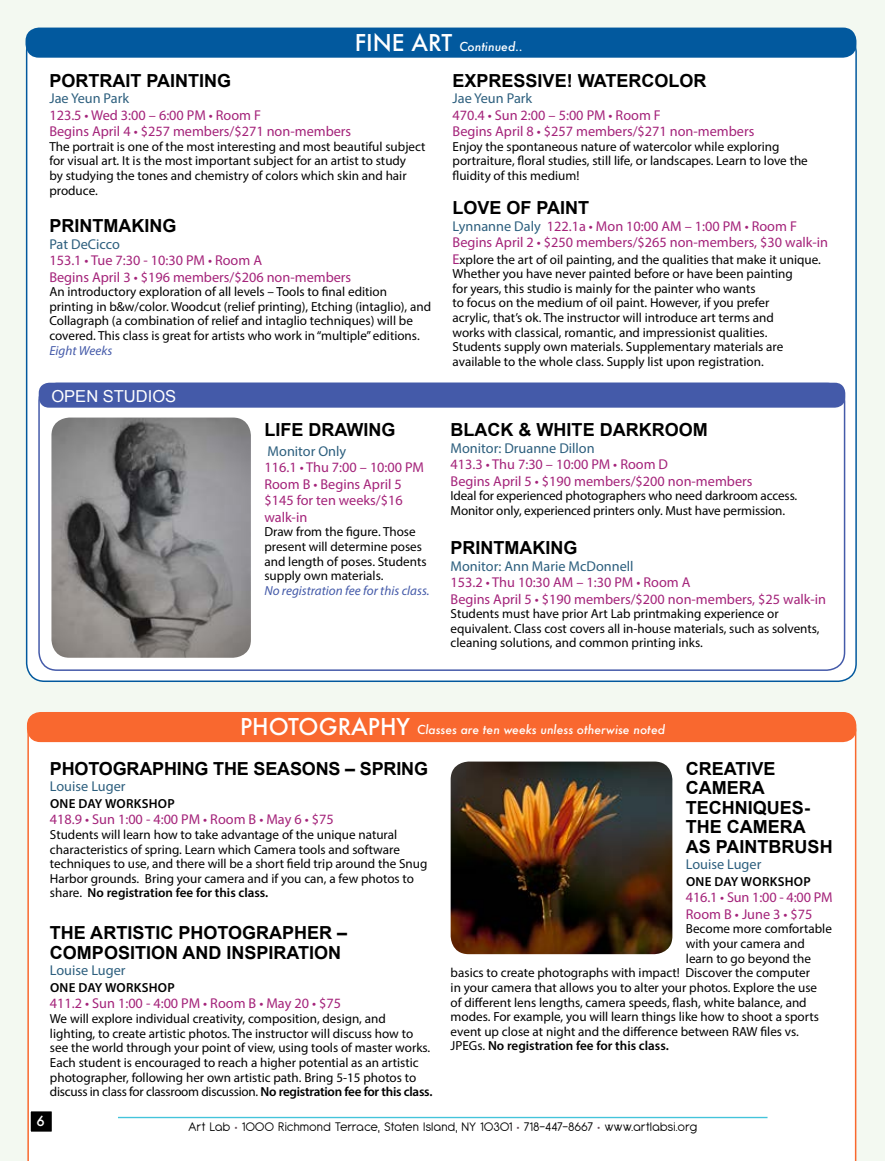
<style>
.page{position:relative;width:885px;height:1161px;background:#fff}
.page>*{position:absolute;margin:0;border:0;box-sizing:border-box;transform-origin:0 0}
.t1{font:700 18px/19.5px "Arial";color:#000}
.t2{font:16.5px "Arial";color:#fff}
.t3{font:14.25px/16.5px "Myriad Pro";color:#a4237a}
.t4{font:14.25px "Myriad Pro";color:#2d5f7e}
.t5{font:13.5px "Antipasto";letter-spacing:.04em;color:#000}
.t6{font:500 13.5px "Futura";color:#fff}
.t7{font:13.2px/14.5px "Myriad Pro";color:#000}
.t8{font:600 13.2px "Myriad Pro";letter-spacing:.005em;color:#000}
.t9{font:italic 13.2px "Myriad Pro";color:#445aa9}
.t10{font:italic 500 12px "Futura";color:#fff}
.s1{font-style:normal;font-size:22.5px}
.s2{color:#2d5f7e}
.s3{font-size:14.25px;color:#a4237a}
.s4{font-weight:600}
.s5{font-weight:400}
.s6{color:#6d5560}
</style>
<div class="page">
<div style="left:0;top:0;width:884px;height:1161px;background:#f3f9f1"></div>
<div style="left:27px;top:34px;width:828px;height:647px;background:#fff;border-radius:18px"></div>
<div style="left:26px;top:28px;width:830px;height:30px;background:#02599e;border-radius:14px"></div>
<div style="left:27px;top:712px;width:829px;height:449px;background:#fff"></div>
<div style="left:27px;top:712px;width:829px;height:30px;background:#f9682f;border-radius:14px"></div>
<div style="left:39px;top:383px;width:806px;height:25px;background:#445aa9;border-radius:10px"></div>
<div style="left:118px;top:1117px;width:649px;height:1px;border:1px solid #43c4db"></div>
<div style="left:29px;top:1110px;width:24px;height:23px;background:#000;border:2px solid #fff"></div>
<img style="left:51px;top:418px;width:200px;height:240px">
<img style="left:450px;top:762px;width:222px;height:192px">
<p class="t10" style="left:354px;top:38px;width:170px"><span class="s1">FINE ART</span> Continued..</p>
<h1 class="t1" style="left:49px;top:71px;width:183px">PORTRAIT PAINTING</h1>
<p class="t4" style="left:49px;top:90px;width:81px">Jae Yeun Park</p>
<p class="t3" style="left:49px;top:106px;width:303px">123.5 • Wed 3:00 – 6:00 PM • Room F<br>Begins April 4 • $257 members/$271 non-members</p>
<p class="t7" style="left:49px;top:139px;width:377px">The portrait is one of the most interesting and most beautiful subject for visual art. It is the most important subject for an artist to study<br>by studying the tones and chemistry of colors which skin and hair produce.</p>
<h1 class="t1" style="left:49px;top:217px;width:128px">PRINTMAKING</h1>
<p class="t4" style="left:49px;top:235px;width:72px">Pat DeCicco</p>
<p class="t3" style="left:49px;top:252px;width:303px">153.1 • Tue 7:30 - 10:30 PM • Room A<br>Begins April 3 • $196 members/$206 non-members</p>
<p class="t7" style="left:49px;top:284px;width:383px">An introductory exploration of all levels – Tools to final edition printing in b&amp;w/color. Woodcut (relief printing), Etching (intaglio), and Collagraph (a combination of relief and intaglio techniques) will be covered. This class is great for artists who work in “multiple” editions.</p>
<p class="t9" style="left:49px;top:342px;width:64px">Eight Weeks</p>
<p class="t2" style="left:51px;top:385px;width:126px">OPEN STUDIOS</p>
<h1 class="t1" style="left:264px;top:421px;width:132px">LIFE DRAWING</h1>
<p class="t4" style="left:267px;top:442px;width:80px">Monitor Only</p>
<p class="t3" style="left:264px;top:459px;width:161px">116.1 • Thu 7:00 – 10:00 PM<br>Room B • Begins April 5 $145 for ten weeks/$16 walk-in</p>
<p class="t7" style="left:264px;top:525px;width:164px">Draw from the figure. Those present will determine poses and length of poses. Students supply own materials.</p>
<p class="t9" style="left:264px;top:582px;width:167px">No registration fee for this class.</p>
<h1 class="t1" style="left:452px;top:71px;width:255px">EXPRESSIVE! WATERCOLOR</h1>
<p class="t4" style="left:452px;top:90px;width:81px">Jae Yeun Park</p>
<p class="t3" style="left:452px;top:106px;width:303px">470.4 • Sun 2:00 – 5:00 PM • Room F<br>Begins April 8 • $257 members/$271 non-members</p>
<p class="t7" style="left:452px;top:139px;width:357px">Enjoy the spontaneous nature of watercolor while exploring portraiture, floral studies, still life, or landscapes. Learn to love the fluidity of this medium!</p>
<h1 class="t1" style="left:452px;top:199px;width:138px">LOVE OF PAINT</h1>
<p class="t3" style="left:452px;top:217px;width:377px"><span class="s2">Lynnanne Daly</span> 122.1a • Mon 10:00 AM – 1:00 PM • Room F<br>Begins April 2 • $250 members/$265 non-members, $30 walk-in</p>
<p class="t7" style="left:452px;top:252px;width:370px"><span class="s3">E</span>xplore the art of oil painting, and the qualities that make it unique.<br>Whether you have never painted before or have been painting<br>for years, this studio is mainly for the painter who wants<br>to focus on the medium of oil paint. However, if you prefer<br>acrylic, that’s ok. The instructor will introduce art terms and<br>works with classical, romantic, and impressionist qualities.<br>Students supply own materials. Supplementary materials are available to the whole class. Supply list upon registration.</p>
<h1 class="t1" style="left:450px;top:421px;width:258px">BLACK &amp; WHITE DARKROOM</h1>
<p class="t4" style="left:450px;top:439px;width:145px">Monitor: Druanne Dillon</p>
<p class="t3" style="left:450px;top:456px;width:303px">413.3 • Thu 7:30 – 10:00 PM • Room D<br>Begins April 5 • $190 members/$200 non-members</p>
<p class="t7" style="left:450px;top:489px;width:348px">Ideal for experienced photographers who need darkroom access.<br>Monitor only, experienced printers only. Must have permission.</p>
<h1 class="t1" style="left:450px;top:539px;width:128px">PRINTMAKING</h1>
<p class="t4" style="left:450px;top:557px;width:184px">Monitor: Ann Marie McDonnell</p>
<p class="t3" style="left:450px;top:574px;width:377px">153.2 • Thu 10:30 AM – 1:30 PM • Room A<br>Begins April 5 • $190 members/$200 non-members, $25 walk-in</p>
<p class="t7" style="left:450px;top:606px;width:370px">Students must have prior Art Lab printmaking experience or equivalent. Class cost covers all in-house materials, such as solvents, cleaning solutions, and common printing inks.</p>
<p class="t10" style="left:240px;top:722px;width:426px"><span class="s1">PHOTOGRAPHY</span> Classes are ten weeks unless otherwise noted</p>
<h1 class="t1" style="left:50px;top:759px;width:379px">PHOTOGRAPHING THE SEASONS – SPRING</h1>
<p class="t4" style="left:50px;top:778px;width:77px">Louise Luger</p>
<p class="t8" style="left:50px;top:795px;width:126px">ONE DAY WORKSHOP</p>
<p class="t3" style="left:50px;top:811px;width:285px">418.9 • Sun 1:00 - 4:00 PM • Room B • May 6 • $75</p>
<p class="t7" style="left:50px;top:827px;width:379px">Students will learn how to take advantage of the unique natural characteristics of spring. Learn which Camera tools and software techniques to use, and there will be a short field trip around the Snug Harbor grounds. Bring your camera and if you can, a few photos to share. <span class="s4">No registration fee for this class.</span></p>
<h1 class="t1" style="left:50px;top:924px;width:299px">THE ARTISTIC PHOTOGRAPHER –<br>COMPOSITION AND INSPIRATION</h1>
<p class="t4" style="left:50px;top:962px;width:77px">Louise Luger</p>
<p class="t8" style="left:50px;top:979px;width:126px">ONE DAY WORKSHOP</p>
<p class="t3" style="left:50px;top:995px;width:292px">411.2 • Sun 1:00 - 4:00 PM • Room B • May 20 • $75</p>
<p class="t7" style="left:50px;top:1011px;width:384px">We will explore individual creativity, composition, design, and lighting, to create artistic photos. The instructor will discuss how to see the world through your point of view, using tools of master works.<br>Each student is encouraged to reach a higher potential as an artistic photographer, following her own artistic path. Bring 5-15 photos to discuss in class for classroom discussion. <span class="s4">No registration fee for this class.</span></p>
<h1 class="t1" style="left:685px;top:759px;width:148px">CREATIVE<br>CAMERA<br>TECHNIQUES-<br>THE CAMERA<br>AS PAINTBRUSH</h1>
<p class="t4" style="left:685px;top:856px;width:77px">Louise Luger</p>
<p class="t8" style="left:685px;top:873px;width:126px">ONE DAY WORKSHOP</p>
<p class="t3" style="left:685px;top:889px;width:148px">416.1 • Sun 1:00 - 4:00 PM<br>Room B • June 3 • $75</p>
<p class="t7" style="left:685px;top:922px;width:147px">Become more comfortable</p>
<p class="t7" style="left:685px;top:936px;width:120px">with your camera and</p>
<p class="t7" style="left:685px;top:951px;width:126px">learn to go beyond the</p>
<p class="t7" style="left:450px;top:965px;width:361px">basics to create photographs with impact! Discover the computer</p>
<p class="t7" style="left:450px;top:980px;width:368px">in your camera that allows you to alter your photos. Explore the use</p>
<p class="t7" style="left:450px;top:995px;width:357px">of different lens lengths, camera speeds, flash, white balance, and</p>
<p class="t7" style="left:450px;top:1009px;width:369px">modes. For example, you will learn things like how to shoot a sports</p>
<p class="t7" style="left:450px;top:1024px;width:349px">event up close at night and the difference between RAW files vs.</p>
<p class="t8" style="left:450px;top:1038px;width:219px"><span class="s5">JPEGs.</span> No registration fee for this class.</p>
<p class="t6" style="left:36px;top:1112px;width:10px">6</p>
<p class="t5" style="left:188px;top:1119px;width:509px">Art Lab <span class="s6">•</span> 1000 Richmond Terrace, Staten Island, NY 10301 <span class="s6">•</span> 718-447-8667 <span class="s6">•</span> www.artlabsi.org</p>
</div>
